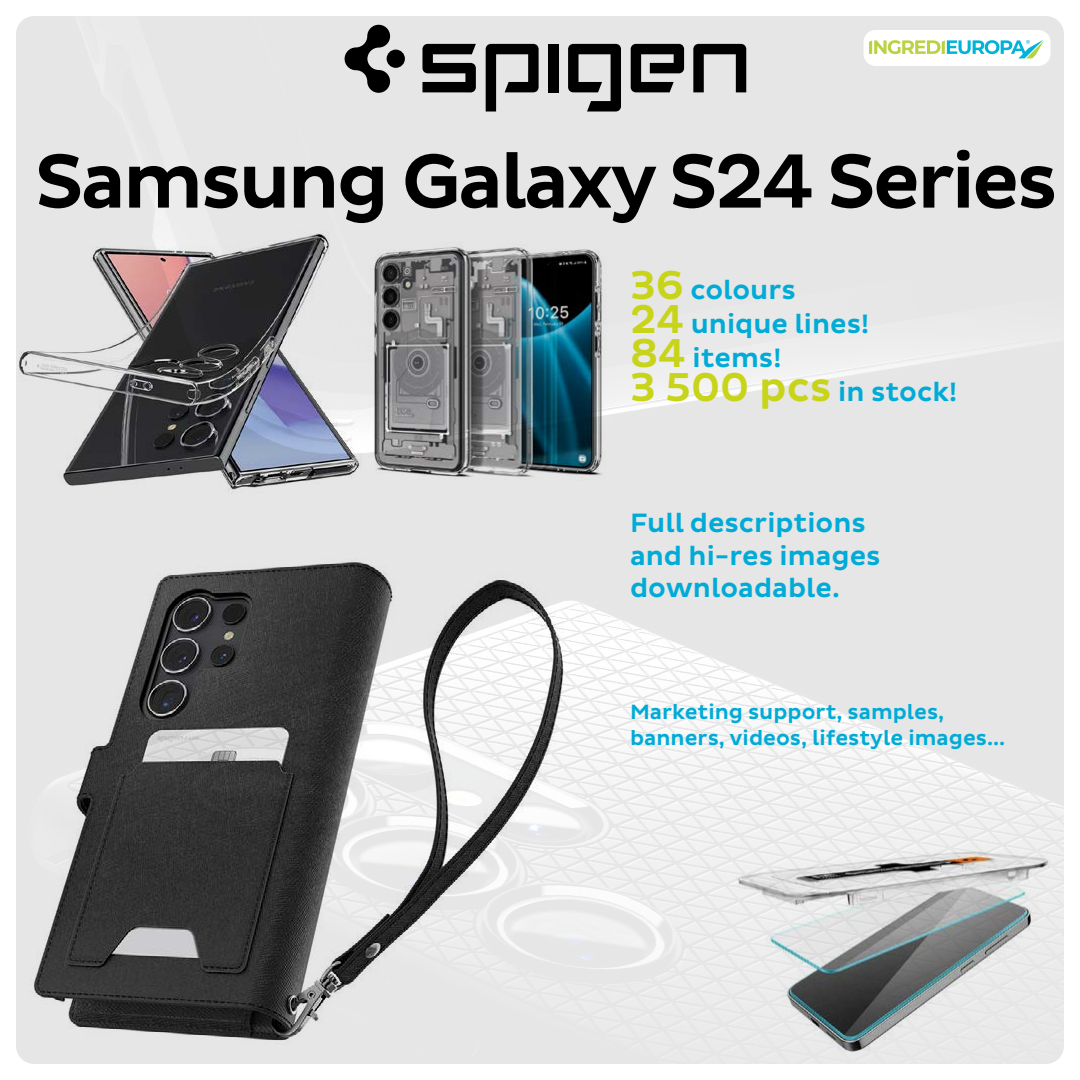
<style>
.page{position:relative;width:1080px;height:1080px;background:#fff}
.page>*{position:absolute;margin:0;border:0;box-sizing:border-box;transform-origin:0 0}
.t1{font:500 78.1px "Pluto Sans";letter-spacing:-.04em;color:#000}
.t2{font:500 27.1px/34px "Pluto Sans";color:#00abd7}
.t3{font:500 21.1px/25.3px "Pluto Sans";color:#00abd7}
.s1{font-size:41.1px;color:#c8d419}
</style>
<div class="page">
<img style="left:16px;top:16px;width:1048px;height:1048px">
<div style="left:864px;top:30px;width:187px;height:36px;background:#fff;border-radius:12px"></div>
<svg style="left:869px;top:40px;width:175px;height:18px"></svg>
<div style="left:387px;top:50px;width:18px;height:18px;background:#000;border-radius:50%"></div>
<svg style="left:345px;top:25px;width:45px;height:68px;background:#767676"></svg>
<div style="left:548px;top:44px;width:11px;height:48px;background:#000"></div>
<svg style="left:422px;top:44px;width:54px;height:48px;background:#474747"></svg>
<svg style="left:486px;top:44px;width:53px;height:68px;background:#777"></svg>
<svg style="left:631px;top:44px;width:53px;height:48px;background:#4f4f4f"></svg>
<svg style="left:693px;top:44px;width:53px;height:48px;background:#6f6f6f"></svg>
<svg style="left:568px;top:44px;width:53px;height:68px;background:#686868"></svg>
<img style="left:16px;top:517px;width:567px;height:547px">
<img style="left:368px;top:242px;width:238px;height:238px">
<img style="left:734px;top:780px;width:317px;height:284px">
<img style="left:16px;top:182px;width:352px;height:358px">
<h1 class="t1" style="left:35px;top:137px;width:1025px">Samsung Galaxy S24 Series</h1>
<p class="t2" style="left:630px;top:273px;width:329px"><span class="s1">36</span> colours<br><span class="s1">24</span> unique lines!<br><span class="s1">84</span> items!<br><span class="s1">3 500 pcs</span> in stock!</p>
<p class="t2" style="left:630px;top:507px;width:252px;line-height:32.5px">Full descriptions and hi-res images downloadable.</p>
<p class="t3" style="left:630px;top:700px;width:377px">Marketing support, samples, banners, videos, lifestyle images...</p>
</div>
